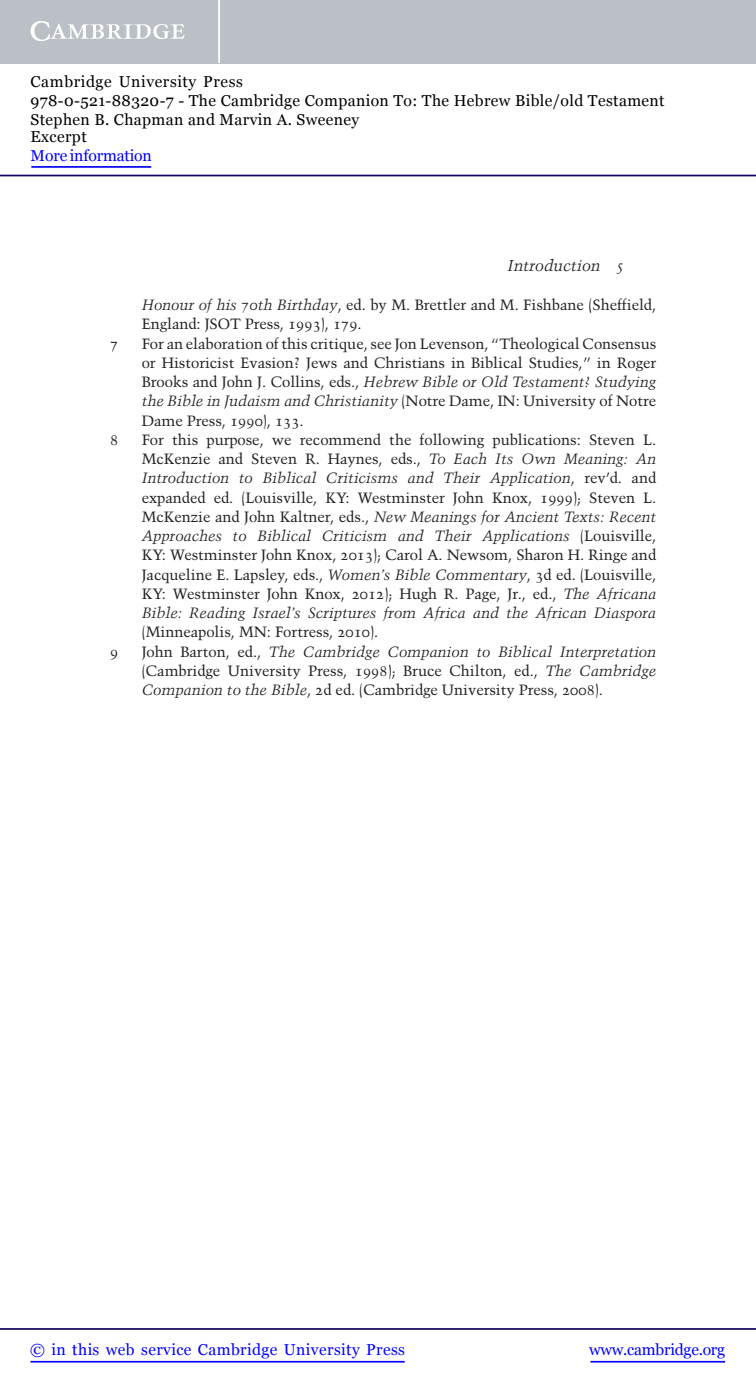
<style>
.page{position:relative;width:756px;height:1388px;background:#fff}
.page>*{position:absolute;margin:0;border:0;box-sizing:border-box;transform-origin:0 0}
.t1{font:15.75px/18.9px "Georgia";letter-spacing:.025em;color:#000}
.t2{font:15.75px "Georgia";letter-spacing:.025em;color:#00f}
.t3{font:15.75px "Georgia";letter-spacing:-.015em;color:#00f}
.t4{font:15.75px "Georgia";letter-spacing:-.01em;color:#00f}
.t5{font:italic 15.75px "Trump Mediaeval LT Std";letter-spacing:-.005em;color:#231f20}
.t6{font:14.88px/19.2px "Trump Mediaeval LT Std";letter-spacing:-.005em;color:#231f20;text-align:justify}
.s1{font-style:italic}
</style>
<div class="page">
<hr style="left:591px;top:1361px;width:134px;height:1px;background:#00f">
<hr style="left:0;top:1328px;width:756px;height:2px;background:#150666">
<hr style="left:31px;top:1361px;width:374px;height:1px;background:#00f">
<div style="left:0;top:0;width:756px;height:63px;background:#bac0c6"></div>
<svg style="left:31px;top:21px;width:154px;height:20px"></svg>
<hr style="left:218px;top:0;width:2px;height:63px;background:#fff">
<hr style="left:0;top:175px;width:756px;height:1px;background:#150666">
<hr style="left:31px;top:166px;width:120px;height:2px;background:#00f">
<p class="t1" style="left:31px;top:73px;width:636px">Cambridge University Press<br>978-0-521-88320-7 - The Cambridge Companion To: The Hebrew Bible/old Testament<br>Stephen B. Chapman and Marvin A. Sweeney</p>
<p class="t1" style="left:31px;top:128px;width:58px">Excerpt</p>
<p class="t4" style="left:31px;top:146px;width:123px">More information</p>
<p class="t5" style="left:508px;top:259px;width:119px">Introduction 5</p>
<p class="t6" style="left:142px;top:296px;width:516px"><span class="s1">Honour of his 70th Birthday</span>, ed. by M. Brettler and M. Fishbane ( Sheffield,<br>England: JSOT Press , 1993 ), 179.</p>
<p class="t6" style="left:110px;top:335px;width:10px">7</p>
<p class="t6" style="left:142px;top:335px;width:516px">For an elaboration of this critique, see Jon Levenson , “ Theological Consensus or Historicist Evasion? Jews and Christians in Biblical Studies ,” in Roger Brooks and John J. Collins, eds., <span class="s1">Hebrew Bible or Old Testament? Studying the Bible in Judaism and Christianity</span> ( Notre Dame, IN : University of Notre Dame Press , 1990 ), 133.</p>
<p class="t6" style="left:110px;top:431px;width:10px">8</p>
<p class="t6" style="left:142px;top:431px;width:516px">For this purpose, we recommend the following publications: Steven L.<br>McKenzie and Steven R. Haynes , eds., <span class="s1">To Each Its Own Meaning: An Introduction to Biblical Criticisms and Their Application</span>, rev’d. and expanded ed. ( Louisville, KY : Westminster John Knox , 1999 ) ; Steven L.<br>McKenzie and John Kaltner , eds., <span class="s1">New Meanings for Ancient Texts: Recent Approaches to Biblical Criticism and Their Applications</span> ( Louisville, KY : Westminster John Knox , 2013 ) ; Carol A. Newsom , Sharon H. Ringe and Jacqueline E. Lapsley , eds., <span class="s1">Women’s Bible Commentary</span>, 3d ed. ( Louisville, KY : Westminster John Knox , 2012 ) ; Hugh R. Page , Jr., ed., <span class="s1">The Africana Bible: Reading Israel’s Scriptures from Africa and the African Diaspora</span></p>
<p class="t6" style="left:142px;top:623px;width:238px">( Minneapolis, MN : Fortress , 2010 ) .</p>
<p class="t6" style="left:110px;top:643px;width:10px">9</p>
<p class="t6" style="left:142px;top:643px;width:516px">John Barton , ed., <span class="s1">The Cambridge Companion to Biblical Interpretation </span>( Cambridge University Press , 1998 ) ; Bruce Chilton , ed., <span class="s1">The Cambridge Companion to the Bible</span>, 2d ed. ( Cambridge University Press , 2008 ) .</p>
<p class="t2" style="left:30px;top:1339px;width:376px">© in this web service Cambridge University Press</p>
<p class="t3" style="left:589px;top:1339px;width:137px">www.cambridge.org</p>
</div>
